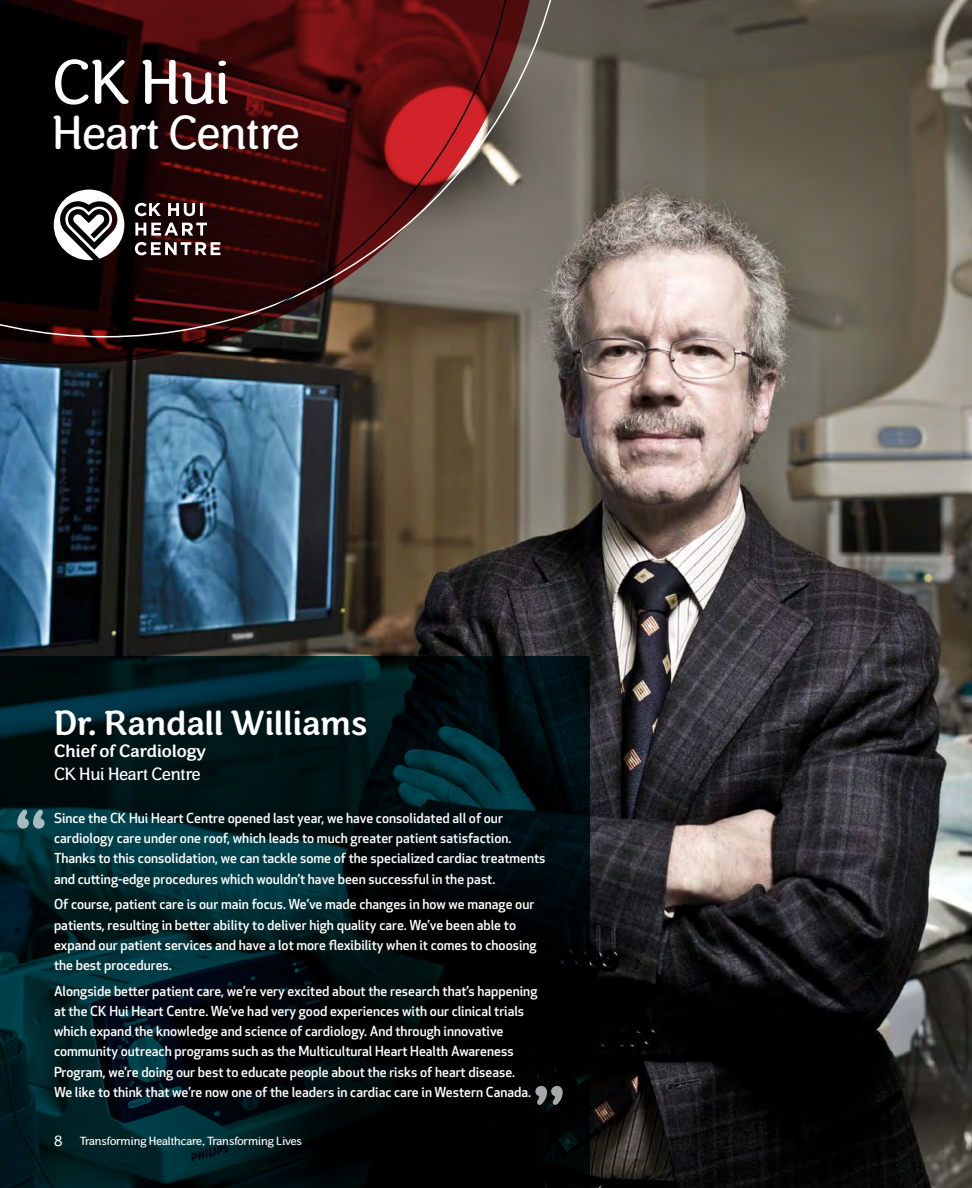
<style>
.page{position:relative;width:972px;height:1188px;background:#fff}
.page>*{position:absolute;margin:0;border:0;box-sizing:border-box;transform-origin:0 0}
.t1{font:86.25px "Oz";color:#fff}
.t2{font:63.15px "Oz";color:#fff}
.t3{font:48.15px "Oz";letter-spacing:-.015em;color:#fff}
.t4{font:500 35.25px "Oz";color:#fff}
.t5{font:500 18px "Oz";color:#fff}
.t6{font:18px "Oz";letter-spacing:-.015em;color:#fff}
.t7{font:500 13.5px/20.2px "Apex New";color:#fff}
.t8{font:12px "Oz";letter-spacing:-.01em;color:#fff}
.s1{font-size:15px}
</style>
<div class="page">
<img style="left:0;top:0;width:972px;height:1188px">
<svg style="left:0;top:657px;width:590px;height:531px;background:#001418"></svg>
<svg style="left:517px;top:0;width:51px;height:337px;background:#766f66"></svg>
<svg style="left:0;top:0;width:517px;height:363px;background:#3f1a18"></svg>
<svg style="left:135px;top:203px;width:85px;height:52px"></svg>
<svg style="left:54px;top:190px;width:70px;height:70px"></svg>
<h2 class="t2" style="left:52px;top:44px;width:180px">CK Hui</h2>
<h3 class="t3" style="left:52px;top:104px;width:249px">Heart Centre</h3>
<h3 class="t4" style="left:54px;top:702px;width:315px">Dr. Randall Williams</h3>
<h3 class="t5" style="left:54px;top:740px;width:154px">Chief of Cardiology</h3>
<h3 class="t6" style="left:54px;top:763px;width:148px">CK Hui Heart Centre</h3>
<h1 class="t1" style="left:11px;top:790px;width:40px">“</h1>
<p class="t7" style="left:54px;top:808px;width:493px">Since the CK Hui Heart Centre opened last year, we have consolidated all of our cardiology care under one roof, which leads to much greater patient satisfaction.<br>Thanks to this consolidation, we can tackle some of the specialized cardiac treatments and cutting-edge procedures which wouldn’t have been successful in the past.</p>
<p class="t7" style="left:54px;top:894px;width:484px">Of course, patient care is our main focus. We’ve made changes in how we manage our patients, resulting in better ability to deliver high quality care. We’ve been able to expand our patient services and have a lot more flexibility when it comes to choosing the best procedures.</p>
<p class="t7" style="left:54px;top:980px;width:485px">Alongside better patient care, we’re very excited about the research that’s happening at the CK Hui Heart Centre. We’ve had very good experiences with our clinical trials which expand the knowledge and science of cardiology. And through innovative community outreach programs such as the Multicultural Heart Health Awareness Program, we’re doing our best to educate people about the risks of heart disease.<br>We like to think that we’re now one of the leaders in cardiac care in Western Canada.</p>
<h1 class="t1" style="left:530px;top:1066px;width:40px">”</h1>
<p class="t8" style="left:54px;top:1134px;width:249px"><span class="s1">8</span> Transforming Healthcare, Transforming Lives</p>
</div>
